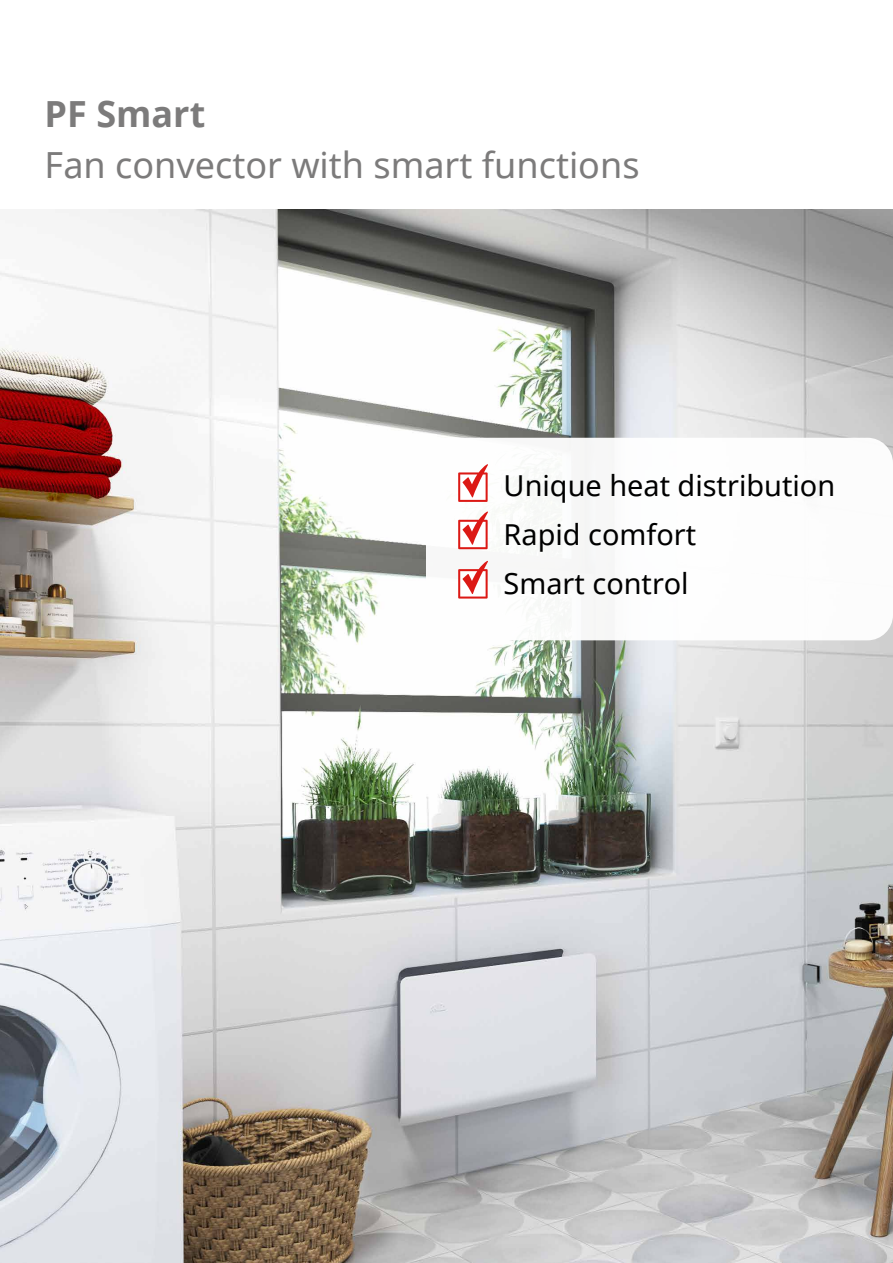
<style>
.page{position:relative;width:893px;height:1263px;background:#fff}
.page>*{position:absolute;margin:0;border:0;box-sizing:border-box;transform-origin:0 0}
.t1{font:36px "Noto Sans";color:#7c7b7b}
.t2{font:700 36px "Noto Sans";color:#7c7b7b}
.t3{font:28.8px/49.1px "Noto Sans";color:#000}
</style>
<div class="page">
<img style="left:0;top:209px;width:893px;height:1054px">
<div style="left:426px;top:438px;width:467px;height:202px;background:#fff;border-radius:26px"></div>
<svg style="left:458px;top:464px;width:30px;height:38px"></svg>
<svg style="left:458px;top:511px;width:30px;height:38px"></svg>
<svg style="left:458px;top:561px;width:30px;height:38px"></svg>
<p class="t2" style="left:45px;top:88px;width:162px">PF Smart</p>
<p class="t1" style="left:45px;top:140px;width:596px">Fan convector with smart functions</p>
<p class="t3" style="left:504px;top:462px;width:333px">Unique heat distribution<br>Rapid comfort<br>Smart control</p>
</div>
